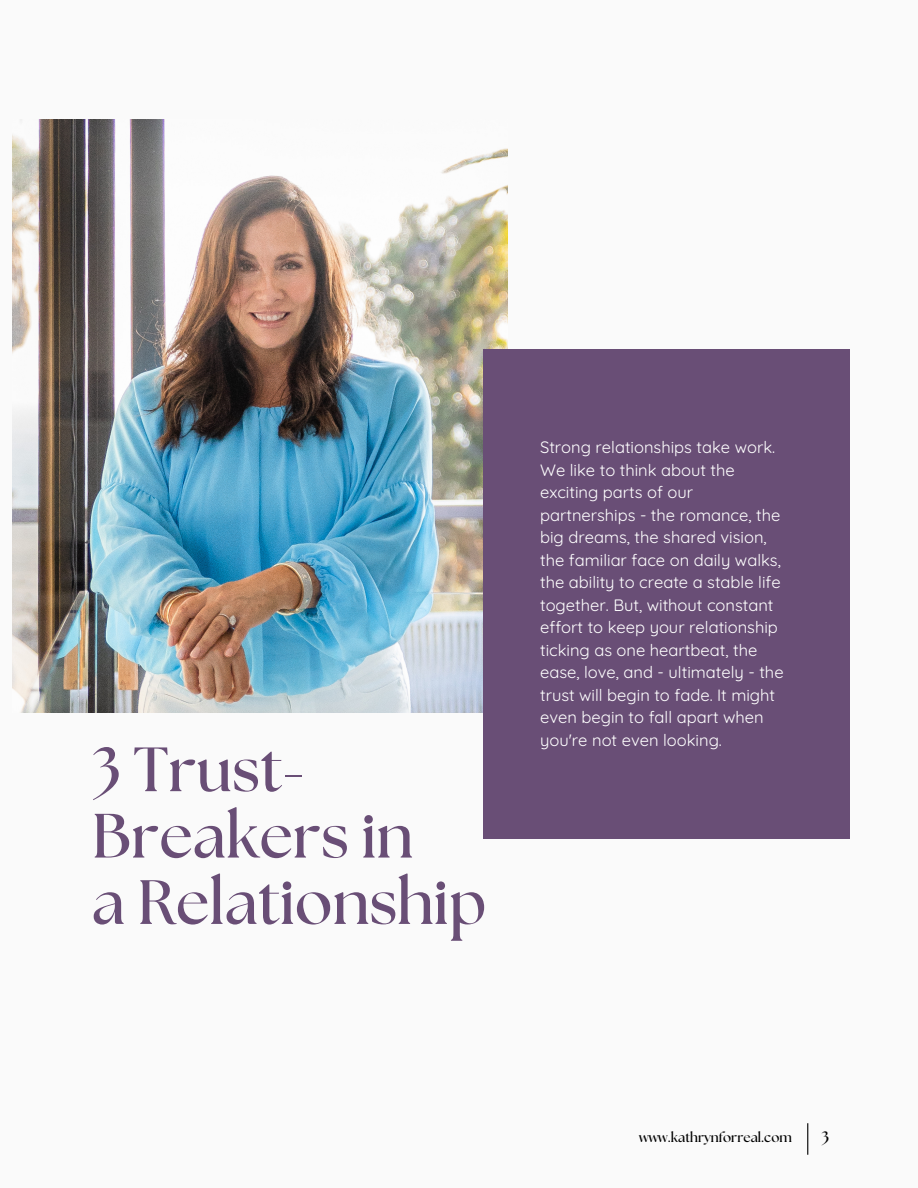
<style>
.page{position:relative;width:918px;height:1188px;background:#fafafa}
.page>*{position:absolute;margin:0;border:0;box-sizing:border-box;transform-origin:0 0}
.t1{font:700 62.4px/66.3px "The Seasons";color:#694e76}
.t2{font:16.5px/22.5px "Quicksand";color:#fff}
.t3{font:700 16.5px "The Seasons";color:#000}
.t4{font:700 13.5px "The Seasons";color:#000}
</style>
<div class="page">
<img style="left:13px;top:120px;width:495px;height:593px">
<div style="left:483px;top:349px;width:366px;height:490px;background:#694e76"></div>
<hr style="left:807px;top:1123px;width:1px;height:32px;background:#000">
<p class="t1" style="left:92px;top:739px;width:323px">3 Trust-<br>Breakers in</p>
<p class="t1" style="left:92px;top:872px;width:396px">a Relationship</p>
<p class="t2" style="left:540px;top:436px;width:245px">Strong relationships take work.<br>We like to think about the exciting parts of our partnerships - the romance, the big dreams, the shared vision, the familiar face on daily walks, the ability to create a stable life together. But, without constant effort to keep your relationship ticking as one heartbeat, the ease, love, and - ultimately - the trust will begin to fade. It might even begin to fall apart when you're not even looking.</p>
<p class="t4" style="left:639px;top:1131px;width:154px">www.kathrynforreal.com</p>
<p class="t3" style="left:821px;top:1130px;width:9px">3</p>
</div>
